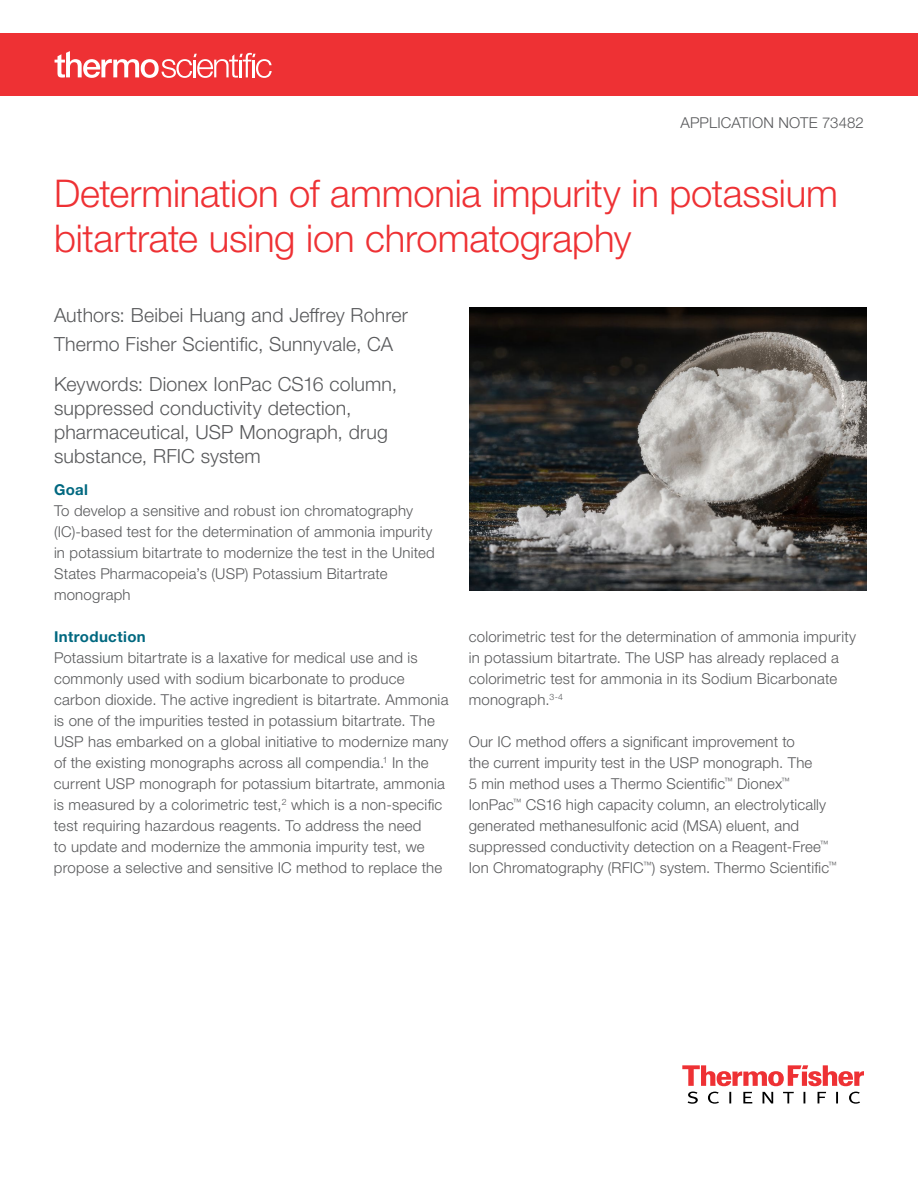
<style>
.page{position:relative;width:918px;height:1188px;background:#fff}
.page>*{position:absolute;margin:0;border:0;box-sizing:border-box;transform-origin:0 0}
.t1{font:300 38.25px/45px "Helvetica Neue LTW1 G";letter-spacing:-.005em;color:#ee3134}
.t2{font:300 19.5px/24px "Helvetica Neue LTW1 G";letter-spacing:.01em;color:#58595b}
.t3{font:300 15px/21px "Helvetica Neue LTW1 G";letter-spacing:.015em;color:#58595b}
.t4{font:700 15px "Helvetica Neue LTW1 G";letter-spacing:.025em;color:#006880}
</style>
<div class="page">
<svg style="left:682px;top:1065px;width:182px;height:21px"></svg>
<svg style="left:688px;top:1092px;width:172px;height:12px"></svg>
<div style="left:0;top:33px;width:918px;height:63px;background:#ee3134"></div>
<svg style="left:55px;top:51px;width:217px;height:27px"></svg>
<img style="left:470px;top:308px;width:396px;height:283px">
<p class="t3" style="left:680px;top:112px;width:185px">APPLICATION NOTE 73482</p>
<h1 class="t1" style="left:54px;top:171px;width:785px">Determination of ammonia impurity in potassium bitartrate using ion chromatography</h1>
<h2 class="t2" style="left:54px;top:300px;width:356px;line-height:29.4px">Authors: Beibei Huang and Jeffrey Rohrer<br>Thermo Fisher Scientific, Sunnyvale, CA</h2>
<h2 class="t2" style="left:54px;top:372px;width:345px">Keywords: Dionex IonPac CS16 column, suppressed conductivity detection, pharmaceutical, USP Monograph, drug substance, RFIC system</h2>
<p class="t4" style="left:54px;top:480px;width:36px">Goal</p>
<p class="t3" style="left:54px;top:500px;width:382px">To develop a sensitive and robust ion chromatography (IC)-based test for the determination of ammonia impurity in potassium bitartrate to modernize the test in the United States Pharmacopeia’s (USP) Potassium Bitartrate monograph</p>
<p class="t4" style="left:54px;top:627px;width:93px">Introduction</p>
<p class="t3" style="left:54px;top:647px;width:396px">Potassium bitartrate is a laxative for medical use and is commonly used with sodium bicarbonate to produce carbon dioxide. The active ingredient is bitartrate. Ammonia is one of the impurities tested in potassium bitartrate. The USP has embarked on a global initiative to modernize many of the existing monographs across all compendia.<sup>1</sup> In the current USP monograph for potassium bitartrate, ammonia is measured by a colorimetric test,<sup>2</sup> which is a non-specific test requiring hazardous reagents. To address the need<br>to update and modernize the ammonia impurity test, we propose a selective and sensitive IC method to replace the</p>
<p class="t3" style="left:469px;top:626px;width:389px">colorimetric test for the determination of ammonia impurity in potassium bitartrate. The USP has already replaced a colorimetric test for ammonia in its Sodium Bicarbonate monograph.<sup>3-4</sup></p>
<p class="t3" style="left:469px;top:731px;width:370px">Our IC method offers a significant improvement to<br>the current impurity test in the USP monograph. The<br>5 min method uses a Thermo Scientific<sup>™</sup> Dionex<sup>™ </sup>IonPac<sup>™</sup> CS16 high capacity column, an electrolytically generated methanesulfonic acid (MSA) eluent, and suppressed conductivity detection on a Reagent-Free<sup>™ </sup>Ion Chromatography (RFIC<sup>™</sup>) system. Thermo Scientific<sup>™</sup></p>
</div>
